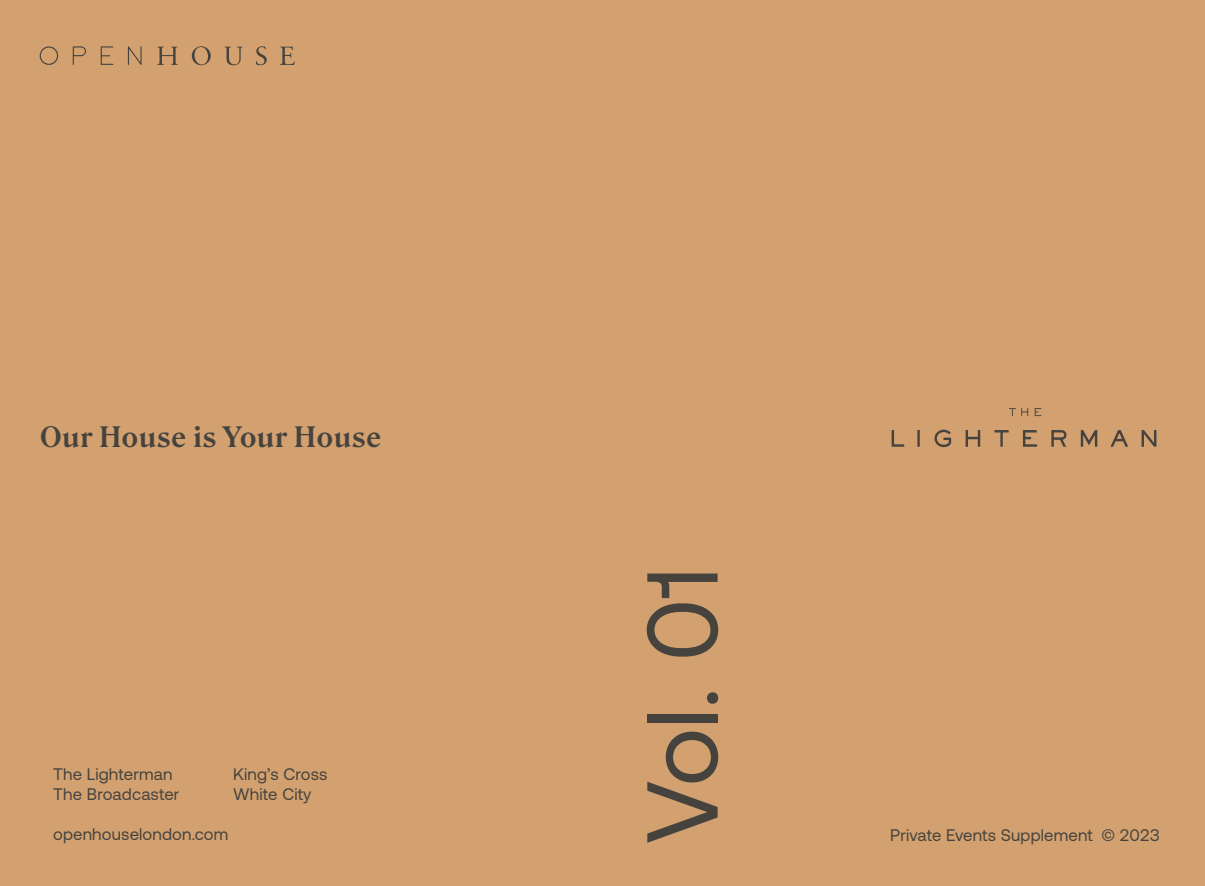
<style>
.page{position:relative;width:1205px;height:886px;background:#d2a16f}
.page>*{position:absolute;margin:0;border:0;box-sizing:border-box;transform-origin:0 0}
.t1{font:100.38px "Aeonik";color:#46433f}
.t2{font:700 27.5px "Roslindale Text";letter-spacing:.01em;color:#46433f}
.t3{font:16.75px "Aeonik";letter-spacing:.01em;color:#46433f}
</style>
<div class="page">
<svg style="left:40px;top:46px;width:255px;height:19px"></svg>
<svg style="left:891px;top:430px;width:265px;height:17px"></svg>
<svg style="left:1009px;top:408px;width:32px;height:8px"></svg>
<p class="t2" style="left:40px;top:414px;width:343px">Our House is Your House</p>
<p class="t1" style="left:627px;top:844px;width:279px;rotate:-90deg">Vol. 01</p>
<p class="t3" style="left:53px;top:765px;width:121px">The Lighterman</p>
<p class="t3" style="left:233px;top:765px;width:96px">King’s Cross</p>
<p class="t3" style="left:53px;top:785px;width:128px">The Broadcaster</p>
<p class="t3" style="left:233px;top:785px;width:80px">White City</p>
<p class="t3" style="left:53px;top:825px;width:177px">openhouselondon.com</p>
<p class="t3" style="left:890px;top:826px;width:204px">Private Events Supplement</p>
<p class="t3" style="left:1101px;top:826px;width:60px">© 2023</p>
</div>
